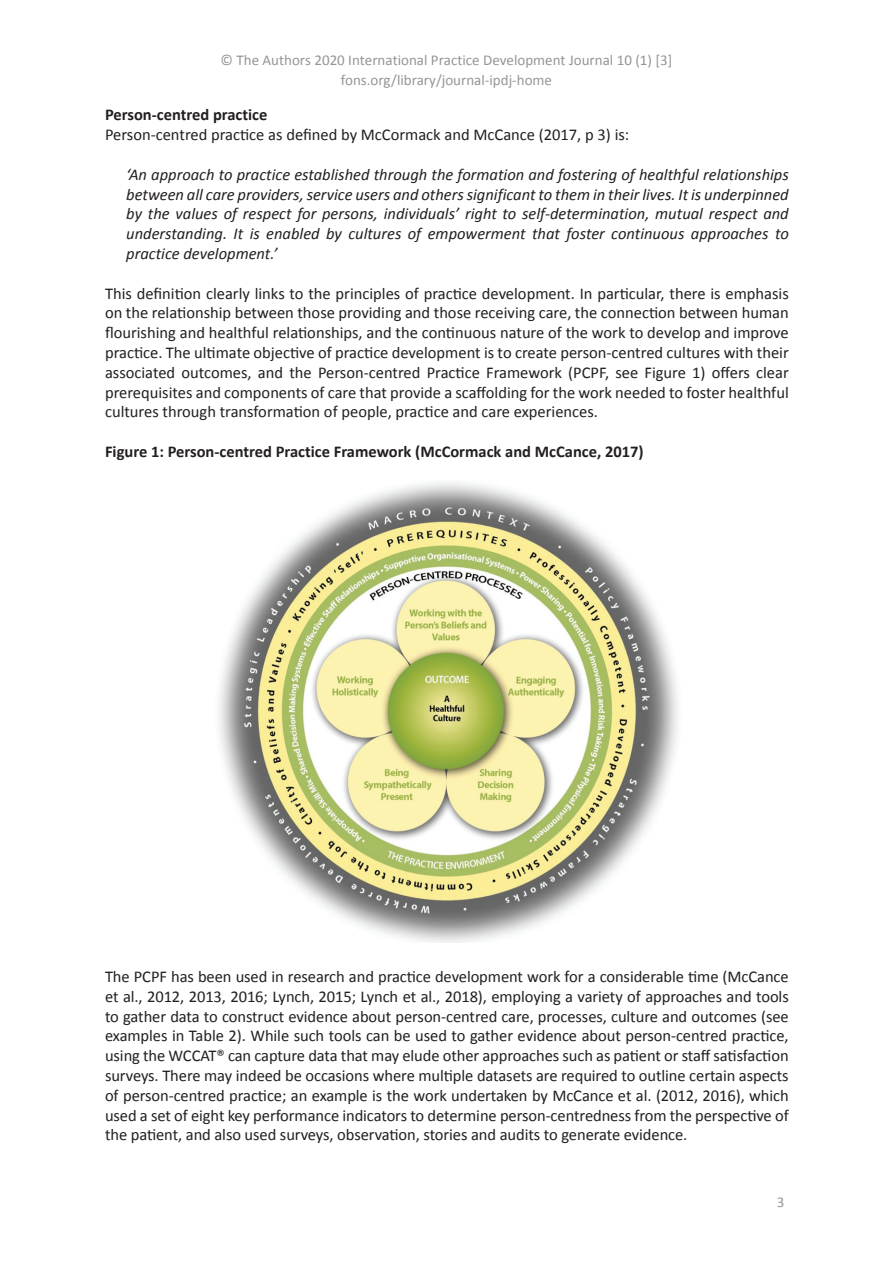
<style>
.page{position:relative;width:893px;height:1263px;background:#fff}
.page>*{position:absolute;margin:0;border:0;box-sizing:border-box;transform-origin:0 0}
.t1{font:16.5px/19.8px "Calibri";color:#231f20;text-align:justify}
.t2{font:italic 16.5px/19.8px "Calibri";color:#231f20;text-align:justify}
.t3{font:700 16.5px "Calibri";color:#231f20}
.t4{font:15px/19.8px "Calibri";color:#939598;text-align:center}
</style>
<div class="page">
<img style="left:218px;top:482px;width:460px;height:460px">
<p class="t4" style="left:221px;top:50px;width:453px">© The Authors 2020 International Practice Development Journal 10 (1) [3] fons.org/library/journal-ipdj-home</p>
<p class="t3" style="left:105px;top:103px;width:164px">Person-centred practice</p>
<p class="t1" style="left:105px;top:124px;width:526px">Person-centred practice as defined by McCormack and McCance (2017, p 3) is:</p>
<p class="t2" style="left:126px;top:164px;width:664px">‘An approach to practice established through the formation and fostering of healthful relationships between all care providers, service users and others significant to them in their lives. It is underpinned by the values of respect for persons, individuals’ right to self-determination, mutual respect and understanding. It is enabled by cultures of empowerment that foster continuous approaches to practice development.’</p>
<p class="t1" style="left:105px;top:283px;width:685px">This definition clearly links to the principles of practice development. In particular, there is emphasis on the relationship between those providing and those receiving care, the connection between human flourishing and healthful relationships, and the continuous nature of the work to develop and improve practice. The ultimate objective of practice development is to create person-centred cultures with their associated outcomes, and the Person-centred Practice Framework (PCPF, see Figure 1) offers clear prerequisites and components of care that provide a scaffolding for the work needed to foster healthful cultures through transformation of people, practice and care experiences.</p>
<p class="t3" style="left:105px;top:440px;width:540px">Figure 1: Person-centred Practice Framework (McCormack and McCance, 2017)</p>
<p class="t1" style="left:105px;top:966px;width:685px">The PCPF has been used in research and practice development work for a considerable time (McCance et al., 2012, 2013, 2016; Lynch, 2015; Lynch et al., 2018), employing a variety of approaches and tools to gather data to construct evidence about person-centred care, processes, culture and outcomes (see examples in Table 2). While such tools can be used to gather evidence about person-centred practice, using the WCCAT® can capture data that may elude other approaches such as patient or staff satisfaction surveys. There may indeed be occasions where multiple datasets are required to outline certain aspects of person-centred practice; an example is the work undertaken by McCance et al. (2012, 2016), which used a set of eight key performance indicators to determine person-centredness from the perspective of the patient, and also used surveys, observation, stories and audits to generate evidence.</p>
<p class="t4" style="left:777px;top:1192px;width:9px">3</p>
</div>
